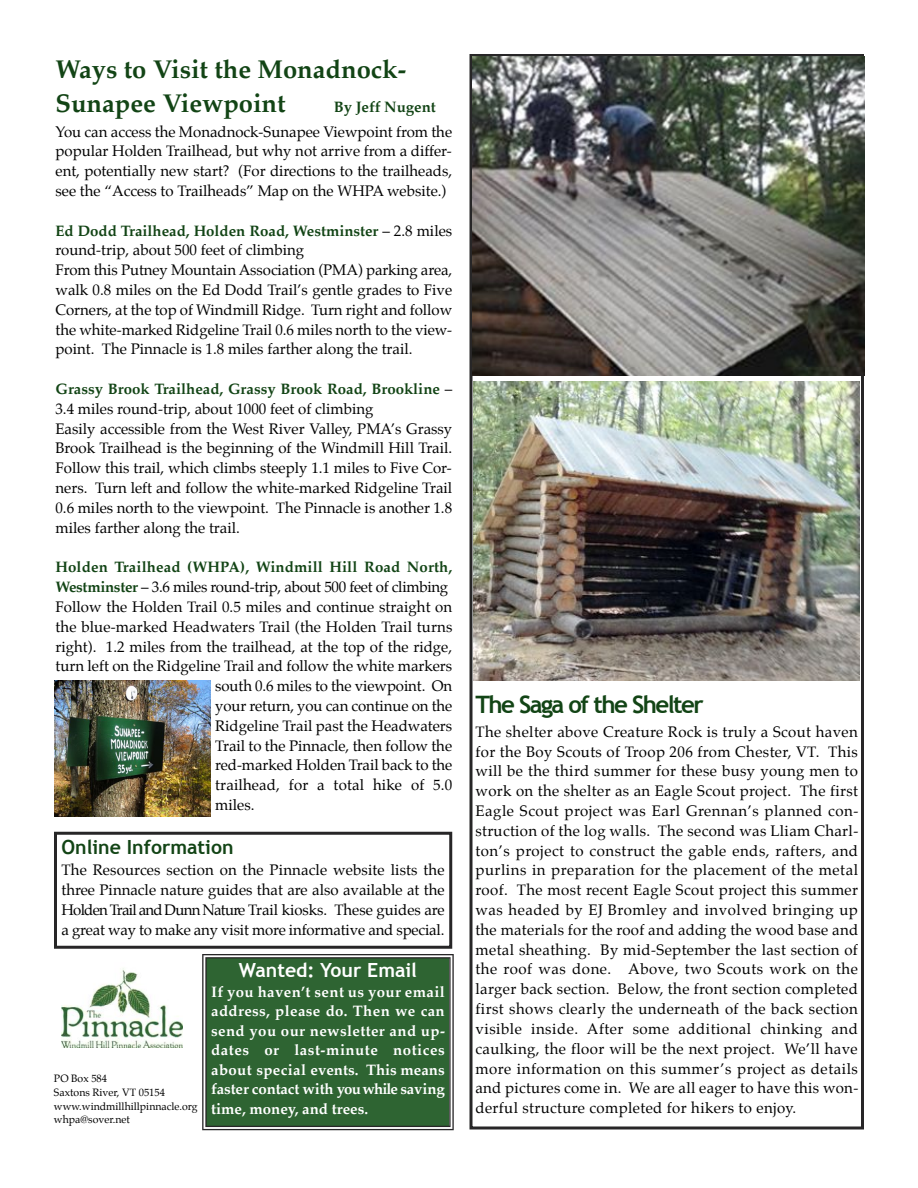
<style>
.page{position:relative;width:918px;height:1188px;background:#fff}
.page>*{position:absolute;margin:0;border:0;box-sizing:border-box;transform-origin:0 0}
.t1{font:700 25.5px/33.6px "Palatino";color:#124415}
.t2{font:700 24px "Trebuchet MS";letter-spacing:-.065em;color:#124415}
.t3{font:700 19.5px "Trebuchet MS";color:#124415}
.t4{font:700 19.5px "Trebuchet MS";color:#fff}
.t5{font:15px/19.8px "Palatino";color:#000;text-align:justify}
.t6{font:700 15px/19.5px "Palatino";letter-spacing:-.01em;color:#fff;text-align:justify}
.t7{font:700 15px "Palatino";letter-spacing:.01em;color:#124415}
.t8{font:15px "Palatino";letter-spacing:-.02em;color:#000}
.t9{font:10.5px/13.8px "Palatino";color:#000}
.s1{font-weight:700;color:#124415}
</style>
<div class="page">
<img style="left:62px;top:968px;width:120px;height:79px">
<svg style="left:202px;top:954px;width:252px;height:176px;background:#356639"></svg>
<div style="left:470px;top:54px;width:394px;height:1075px;border:3px solid #272627"></div>
<div style="left:54px;top:832px;width:398px;height:117px;border:3px solid #272627"></div>
<img style="left:473px;top:57px;width:391px;height:319px">
<img style="left:473px;top:382px;width:387px;height:298px">
<img style="left:54px;top:680px;width:157px;height:137px">
<h1 class="t1" style="left:55px;top:54px;width:352px">Ways to Visit the Monadnock-<br>Sunapee Viewpoint</h1>
<p class="t7" style="left:334px;top:99px;width:104px">By Jeff Nugent</p>
<p class="t5" style="left:55px;top:123px;width:398px">You can access the Monadnock-Sunapee Viewpoint from the popular Holden Trailhead, but why not arrive from a differ&shy;ent, potentially new start? (For directions to the trailheads, see the “Access to Trailheads” Map on the WHPA website.)</p>
<p class="t5" style="left:55px;top:222px;width:398px;text-align:left"><span class="s1">Ed Dodd Trailhead, Holden Road, Westminster</span> – 2.8 miles round-trip, about 500 feet of climbing<br>From this Putney Mountain Association (PMA) parking area, walk 0.8 miles on the Ed Dodd Trail’s gentle grades to Five Corners, at the top of Windmill Ridge. Turn right and follow the white-marked Ridgeline Trail 0.6 miles north to the view&shy;point. The Pinnacle is 1.8 miles farther along the trail.</p>
<p class="t5" style="left:55px;top:380px;width:398px;text-align:left"><span class="s1">Grassy Brook Trailhead, Grassy Brook Road, Brookline</span> – 3.4 miles round-trip, about 1000 feet of climbing<br>Easily accessible from the West River Valley, PMA’s Grassy Brook Trailhead is the beginning of the Windmill Hill Trail.<br>Follow this trail, which climbs steeply 1.1 miles to Five Cor&shy;ners. Turn left and follow the white-marked Ridgeline Trail 0.6 miles north to the viewpoint. The Pinnacle is another 1.8 miles farther along the trail.</p>
<p class="t7" style="left:55px;top:560px;width:398px">Holden Trailhead (WHPA), Windmill Hill Road North,</p>
<p class="t8" style="left:55px;top:580px;width:394px"><span class="s1">Westminster</span> – 3.6 miles round-trip, about 500 feet of climbing</p>
<p class="t5" style="left:55px;top:598px;width:398px">Follow the Holden Trail 0.5 miles and continue straight on</p>
<p class="t5" style="left:55px;top:618px;width:398px">the blue-marked Headwaters Trail (the Holden Trail turns</p>
<p class="t5" style="left:55px;top:638px;width:398px">right). 1.2 miles from the trailhead, at the top of the ridge,</p>
<p class="t5" style="left:55px;top:657px;width:398px">turn left on the Ridgeline Trail and follow the white markers</p>
<p class="t5" style="left:215px;top:677px;width:238px">south 0.6 miles to the viewpoint. On</p>
<p class="t5" style="left:215px;top:697px;width:239px">your return, you can continue on the</p>
<p class="t5" style="left:215px;top:717px;width:238px">Ridgeline Trail past the Headwaters</p>
<p class="t5" style="left:215px;top:737px;width:238px">Trail to the Pinnacle, then follow the</p>
<p class="t5" style="left:215px;top:756px;width:239px">red-marked Holden Trail back to the</p>
<p class="t5" style="left:215px;top:776px;width:239px">trailhead, for a total hike of 5.0</p>
<p class="t5" style="left:215px;top:796px;width:41px">miles.</p>
<h3 class="t3" style="left:61px;top:835px;width:174px">Online Information</h3>
<p class="t5" style="left:61px;top:861px;width:385px">The Resources section on the Pinnacle website lists the three Pinnacle nature guides that are also available at the Holden Trail and Dunn Nature Trail kiosks. These guides are a great way to make any visit more informative and special.</p>
<p class="t9" style="left:54px;top:1072px;width:145px">PO Box 584<br>Saxtons River, VT 05154 www.windmillhillpinnacle.org whpa@sover.net</p>
<h3 class="t4" style="left:239px;top:959px;width:180px">Wanted: Your Email</h3>
<p class="t6" style="left:211px;top:983px;width:235px">If you haven’t sent us your email address, please do. Then we can send you our newsletter and up&shy;dates or last-minute notices about special events. This means faster contact with you while saving time, money, and trees.</p>
<h2 class="t2" style="left:476px;top:690px;width:230px">The Saga of the Shelter</h2>
<p class="t5" style="left:476px;top:723px;width:384px">The shelter above Creature Rock is truly a Scout haven for the Boy Scouts of Troop 206 from Chester, VT. This will be the third summer for these busy young men to work on the shelter as an Eagle Scout project. The first Eagle Scout project was Earl Grennan’s planned con&shy;struction of the log walls. The second was Lliam Charl&shy;ton’s project to construct the gable ends, rafters, and purlins in preparation for the placement of the metal roof. The most recent Eagle Scout project this summer was headed by EJ Bromley and involved bringing up the materials for the roof and adding the wood base and metal sheathing. By mid-September the last section of the roof was done. Above, two Scouts work on the larger back section. Below, the front section completed first shows clearly the underneath of the back section visible inside. After some additional chinking and caulking, the floor will be the next project. We’ll have more information on this summer’s project as details and pictures come in. We are all eager to have this won&shy;derful structure completed for hikers to enjoy.</p>
</div>
